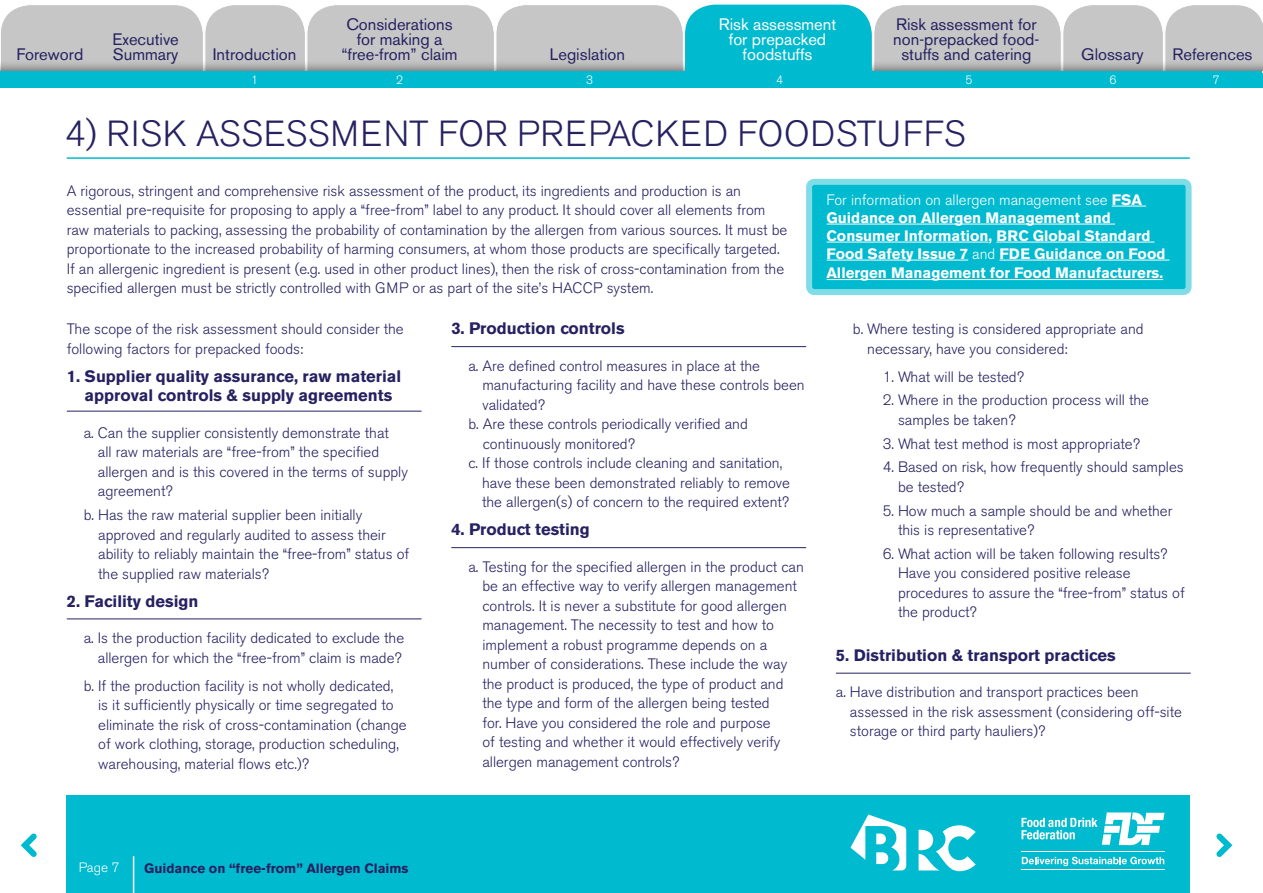
<style>
.page{position:relative;width:1263px;height:893px;background:#fff}
.page>*{position:absolute;margin:0;border:0;box-sizing:border-box;transform-origin:0 0}
.t1{font:300 36px "Akzidenz Grotesk BE";letter-spacing:.02em;color:#262161}
.t2{font:16.5px/15px "Akzidenz Grotesk BE";color:#262161}
.t3{font:700 16.5px/19.5px "Akzidenz Grotesk BE";color:#262161;text-align:center}
.t4{font:16.5px/15px "Akzidenz Grotesk BE";color:#fff;text-align:center}
.t5{font:300 15px/19.5px "Akzidenz Grotesk BE";color:#262161}
.t6{font:700 15px/18px "Akzidenz Grotesk BE";color:#fff}
.t7{font:700 13.5px "Akzidenz Grotesk BE";color:#262161}
.t8{font:300 13.5px "Akzidenz Grotesk BE";color:#fff}
.t9{font:300 12px "Akzidenz Grotesk BE";color:#fff}
.s1{font-weight:300}
</style>
<div class="page">
<div style="left:67px;top:795px;width:1123px;height:98px;background:#00bacf"></div>
<hr style="left:1021px;top:851px;width:143px;height:1px;background:#fff">
<hr style="left:1021px;top:869px;width:143px;height:1px;background:#fff">
<svg style="left:1021px;top:812px;width:143px;height:33px"></svg>
<svg style="left:1022px;top:857px;width:142px;height:9px"></svg>
<svg style="left:918px;top:825px;width:58px;height:46px"></svg>
<svg style="left:850px;top:814px;width:56px;height:56px"></svg>
<hr style="left:133px;top:856px;width:1px;height:37px;background:#fff">
<div style="left:0;top:73px;width:1263px;height:14px;background:#00bacf"></div>
<hr style="left:0;top:71px;width:1262px;height:3px;background:#00bacf">
<svg style="left:1216px;top:833px;width:17px;height:24px"></svg>
<svg style="left:20px;top:833px;width:17px;height:24px"></svg>
<hr style="left:67px;top:157px;width:1123px;height:2px;background:#00bacf">
<svg style="left:0;top:4px;width:1263px;height:67px;background:#aac4c7"></svg>
<hr style="left:67px;top:411px;width:355px;height:1px;background:#262161">
<hr style="left:67px;top:618px;width:355px;height:1px;background:#262161">
<hr style="left:451px;top:346px;width:355px;height:1px;background:#262161">
<hr style="left:451px;top:547px;width:355px;height:1px;background:#262161">
<hr style="left:836px;top:673px;width:355px;height:1px;background:#262161">
<div style="left:809px;top:182px;width:379px;height:110px;background:#00bacf;border-radius:6px"></div>
<div style="left:806px;top:179px;width:385px;height:116px;border:6px solid #80dde7;border-radius:6px"></div>
<hr style="left:1112px;top:206px;width:34px;height:1px;background:#fff">
<hr style="left:827px;top:224px;width:288px;height:1px;background:#fff">
<hr style="left:827px;top:242px;width:161px;height:1px;background:#fff">
<hr style="left:996px;top:242px;width:158px;height:1px;background:#fff">
<hr style="left:827px;top:260px;width:141px;height:1px;background:#fff">
<hr style="left:999px;top:260px;width:170px;height:1px;background:#fff">
<hr style="left:827px;top:279px;width:336px;height:1px;background:#fff">
<p class="t2" style="left:341px;top:17px;width:118px;text-align:center">Considerations for making a “free-from” claim</p>
<p class="t4" style="left:719px;top:17px;width:119px">Risk assessment for prepacked foodstuffs</p>
<p class="t2" style="left:893px;top:17px;width:148px">Risk assessment for non-prepacked food-</p>
<p class="t2" style="left:113px;top:32px;width:68px">Executive<br>Summary</p>
<p class="t2" style="left:550px;top:47px;width:77px">Legislation</p>
<p class="t2" style="left:1081px;top:47px;width:64px">Glossary</p>
<p class="t2" style="left:1172px;top:47px;width:82px">References</p>
<p class="t2" style="left:17px;top:47px;width:68px">Foreword</p>
<p class="t2" style="left:901px;top:47px;width:131px">stuffs and catering</p>
<p class="t2" style="left:213px;top:47px;width:85px">Introduction</p>
<p class="t9" style="left:251px;top:73px;width:8px">1</p>
<p class="t9" style="left:396px;top:73px;width:8px">2</p>
<p class="t9" style="left:586px;top:73px;width:8px">3</p>
<p class="t9" style="left:776px;top:73px;width:8px">4</p>
<p class="t9" style="left:965px;top:73px;width:8px">5</p>
<p class="t9" style="left:1109px;top:73px;width:8px">6</p>
<p class="t9" style="left:1213px;top:73px;width:8px">7</p>
<h1 class="t1" style="left:65px;top:113px;width:902px">4) RISK ASSESSMENT FOR PREPACKED FOODSTUFFS</h1>
<p class="t5" style="left:67px;top:181px;width:722px">A rigorous, stringent and comprehensive risk assessment of the product, its ingredients and production is an essential pre-requisite for proposing to apply a “free-from” label to any product. It should cover all elements from raw materials to packing, assessing the probability of contamination by the allergen from various sources. It must be proportionate to the increased probability of harming consumers, at whom those products are specifically targeted.<br>If an allergenic ingredient is present (e.g. used in other product lines), then the risk of cross-contamination from the specified allergen must be strictly controlled with GMP or as part of the site’s HACCP system.</p>
<p class="t5" style="left:67px;top:320px;width:338px">The scope of the risk assessment should consider the following factors for prepacked foods:</p>
<p class="t3" style="left:67px;top:366px;width:336px">1. Supplier quality assurance, raw material approval controls &amp; supply agreements</p>
<p class="t5" style="left:98px;top:423px;width:312px;text-indent:-14px">a. Can the supplier consistently demonstrate that<br>all raw materials are “free-from” the specified allergen and is this covered in the terms of supply agreement?</p>
<p class="t5" style="left:98px;top:505px;width:313px;text-indent:-14px">b. Has the raw material supplier been initially approved and regularly audited to assess their ability to reliably maintain the “free-from” status of the supplied raw materials?</p>
<p class="t3" style="left:67px;top:591px;width:133px">2. Facility design</p>
<p class="t5" style="left:84px;top:628px;width:322px;text-align:right">a. Is the production facility dedicated to exclude the allergen for which the “free-from” claim is made?</p>
<p class="t5" style="left:98px;top:676px;width:310px;text-indent:-14px">b. If the production facility is not wholly dedicated, is it sufficiently physically or time segregated to eliminate the risk of cross-contamination (change of work clothing, storage, production scheduling, warehousing, material flows etc.)?</p>
<p class="t6" style="left:827px;top:190px;width:340px"><span class="s1">For information on allergen management see</span> FSA Guidance on Allergen Management and Consumer Information, BRC Global Standard Food Safety Issue 7 <span class="s1">and</span> FDE Guidance on Food</p>
<p class="t6" style="left:827px;top:264px;width:338px">Allergen Management for Food Manufacturers.</p>
<p class="t3" style="left:451px;top:319px;width:175px">3. Production controls</p>
<p class="t5" style="left:468px;top:356px;width:293px">a. Are defined control measures in place at the</p>
<p class="t5" style="left:482px;top:376px;width:324px">manufacturing facility and have these controls been</p>
<p class="t5" style="left:482px;top:395px;width:64px">validated?</p>
<p class="t5" style="left:468px;top:415px;width:281px">b. Are these controls periodically verified and</p>
<p class="t5" style="left:483px;top:434px;width:154px">continuously monitored?</p>
<p class="t5" style="left:468px;top:454px;width:315px">c. If those controls include cleaning and sanitation,</p>
<p class="t5" style="left:482px;top:473px;width:309px">have these been demonstrated reliably to remove</p>
<p class="t5" style="left:482px;top:493px;width:309px">the allergen(s) of concern to the required extent?</p>
<p class="t3" style="left:451px;top:520px;width:140px">4. Product testing</p>
<p class="t5" style="left:482px;top:557px;width:323px;text-indent:-14px">a. Testing for the specified allergen in the product can be an effective way to verify allergen management controls. It is never a substitute for good allergen management. The necessity to test and how to implement a robust programme depends on a number of considerations. These include the way the product is produced, the type of product and the type and form of the allergen being tested<br>for. Have you considered the role and purpose<br>of testing and whether it would effectively verify allergen management controls?</p>
<p class="t5" style="left:867px;top:320px;width:278px;text-indent:-14px">b. Where testing is considered appropriate and necessary, have you considered:</p>
<p class="t5" style="left:883px;top:367px;width:143px">1. What will be tested?</p>
<p class="t5" style="left:898px;top:391px;width:253px;text-indent:-15px">2. Where in the production process will the samples be taken?</p>
<p class="t5" style="left:883px;top:434px;width:259px">3. What test method is most appropriate?</p>
<p class="t5" style="left:898px;top:458px;width:287px;text-indent:-15px">4. Based on risk, how frequently should samples be tested?</p>
<p class="t5" style="left:898px;top:501px;width:276px;text-indent:-15px">5. How much a sample should be and whether this is representative?</p>
<p class="t5" style="left:898px;top:544px;width:288px;text-indent:-15px">6. What action will be taken following results?<br>Have you considered positive release procedures to assure the “free-from” status of the product?</p>
<p class="t3" style="left:836px;top:645px;width:281px">5. Distribution &amp; transport practices</p>
<p class="t5" style="left:850px;top:683px;width:333px;text-indent:-14px">a. Have distribution and transport practices been assessed in the risk assessment (considering off-site storage or third party hauliers)?</p>
<p class="t8" style="left:79px;top:860px;width:42px">Page 7</p>
<p class="t7" style="left:144px;top:860px;width:266px">Guidance on “free-from” Allergen Claims</p>
</div>
